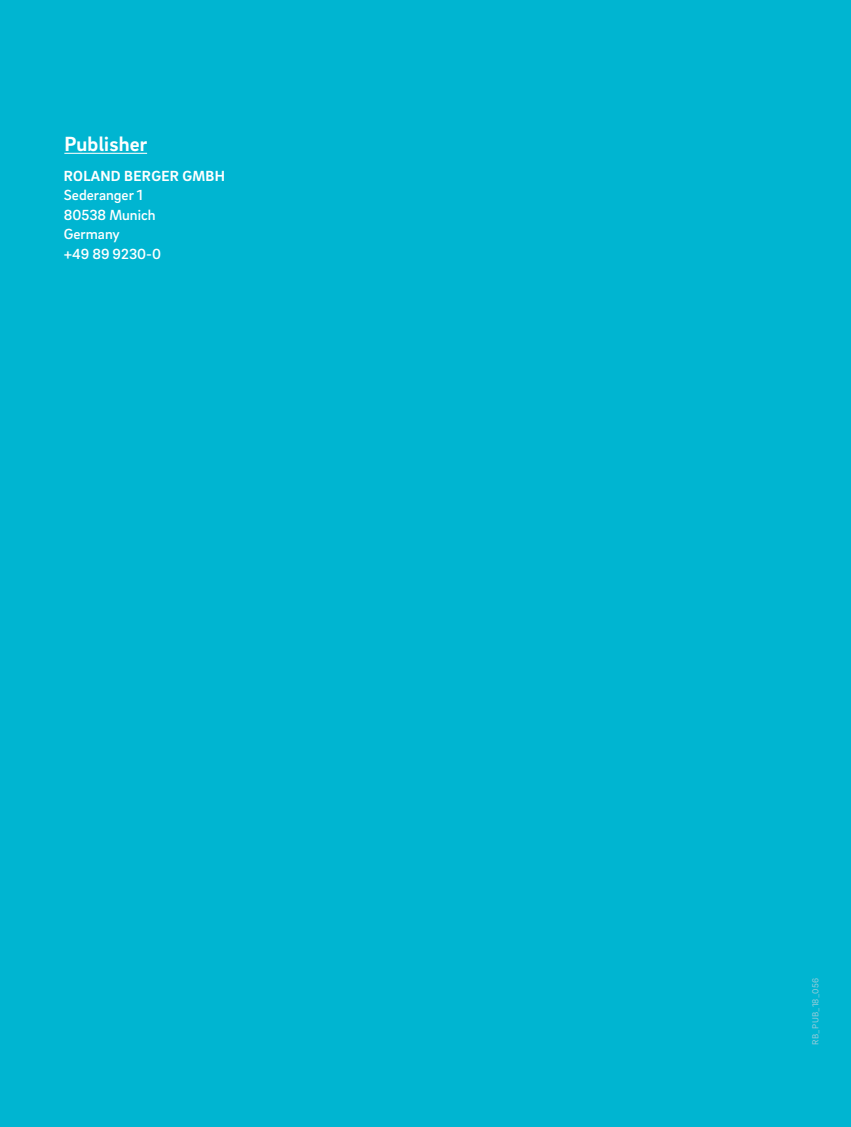
<style>
.page{position:relative;width:851px;height:1127px;background:#fff}
.page>*{position:absolute;margin:0;border:0;box-sizing:border-box;transform-origin:0 0}
.t1{font:700 21px "Brix Sans";letter-spacing:.01em;color:#fff}
.t2{font:500 15px "Brix Sans";color:#fff}
.t3{font:700 15px "Brix Sans";letter-spacing:.02em;color:#fff}
.TAB_graphic_number_M{font:9px "Brix Sans";letter-spacing:.03em;color:#97ccda}
</style>
<div class="page">
<div style="left:0;top:0;width:850px;height:1127px;background:#00b5d1"></div>
<hr style="left:64px;top:153px;width:83px;height:1px;background:#fff">
<p class="t1" style="left:64px;top:130px;width:85px">Publisher</p>
<p class="t3" style="left:64px;top:166px;width:163px">ROLAND BERGER GMBH</p>
<p class="t2" style="left:64px;top:186px;width:80px">Sederanger 1</p>
<p class="t2" style="left:64px;top:205px;width:93px">80538 Munich</p>
<p class="t2" style="left:64px;top:225px;width:58px">Germany</p>
<p class="t2" style="left:64px;top:244px;width:99px">+49 89 9230-0</p>
<p class="TAB_graphic_number_M" style="left:809px;top:1045px;width:68px;rotate:-90deg">RB_PUB_18_056</p>
</div>
